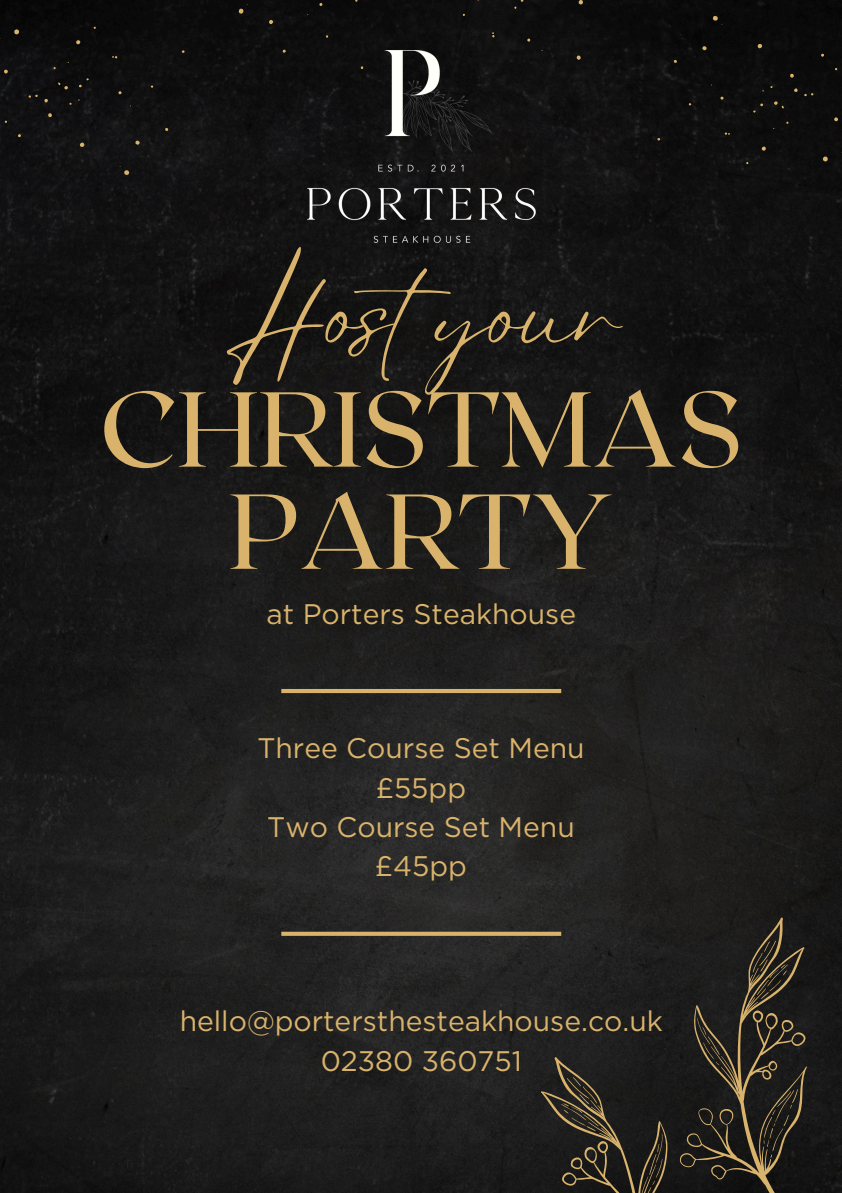
<style>
.page{position:relative;width:842px;height:1193px;background:#fff}
.page>*{position:absolute;margin:0;border:0;box-sizing:border-box;transform-origin:0 0}
.t1{font:106.05px "Roxborough CF";color:#d9b36c}
.t2{font:100.4px "Eyesome Script";color:#d9b36c}
.t3{font:28.3px "Gotham";color:#d9b36c}
</style>
<div class="page">
<img style="left:0;top:0;width:842px;height:1192px">
<div style="left:600px;top:916px;width:29px;height:125px;background:#202020"></div>
<svg style="left:629px;top:903px;width:213px;height:289px;background:#24211d"></svg>
<svg style="left:729px;top:1055px;width:38px;height:137px;background:#413929"></svg>
<svg style="left:457px;top:1041px;width:272px;height:151px;background:#262420"></svg>
<svg style="left:713px;top:16px;width:10px;height:9px"></svg>
<svg style="left:757px;top:44px;width:5px;height:4px"></svg>
<svg style="left:702px;top:46px;width:5px;height:4px"></svg>
<svg style="left:790px;top:74px;width:4px;height:4px"></svg>
<svg style="left:794px;top:88px;width:4px;height:4px"></svg>
<svg style="left:804px;top:93px;width:9px;height:3px"></svg>
<svg style="left:720px;top:97px;width:4px;height:3px"></svg>
<svg style="left:774px;top:101px;width:10px;height:7px"></svg>
<svg style="left:753px;top:103px;width:10px;height:10px"></svg>
<svg style="left:834px;top:117px;width:4px;height:4px"></svg>
<svg style="left:725px;top:132px;width:5px;height:3px"></svg>
<svg style="left:762px;top:147px;width:4px;height:4px"></svg>
<svg style="left:823px;top:156px;width:5px;height:6px"></svg>
<svg style="left:120px;top:166px;width:9px;height:9px"></svg>
<svg style="left:80px;top:142px;width:5px;height:5px"></svg>
<svg style="left:135px;top:141px;width:5px;height:4px"></svg>
<svg style="left:48px;top:113px;width:4px;height:4px"></svg>
<svg style="left:44px;top:99px;width:4px;height:4px"></svg>
<svg style="left:29px;top:94px;width:9px;height:4px"></svg>
<svg style="left:118px;top:91px;width:4px;height:3px"></svg>
<svg style="left:58px;top:82px;width:10px;height:7px"></svg>
<svg style="left:79px;top:78px;width:10px;height:9px"></svg>
<svg style="left:4px;top:69px;width:4px;height:4px"></svg>
<svg style="left:112px;top:56px;width:5px;height:3px"></svg>
<svg style="left:76px;top:40px;width:4px;height:4px"></svg>
<svg style="left:14px;top:29px;width:5px;height:6px"></svg>
<svg style="left:239px;top:4px;width:9px;height:10px"></svg>
<svg style="left:269px;top:20px;width:4px;height:4px"></svg>
<svg style="left:319px;top:3px;width:4px;height:3px"></svg>
<svg style="left:578px;top:0;width:5px;height:5px"></svg>
<svg style="left:577px;top:55px;width:4px;height:5px"></svg>
<svg style="left:527px;top:38px;width:3px;height:4px"></svg>
<svg style="left:514px;top:0;width:9px;height:9px"></svg>
<svg style="left:492px;top:32px;width:3px;height:5px"></svg>
<div style="left:281px;top:688px;width:280px;height:5px;background:#d9b36c"></div>
<svg style="left:281px;top:931px;width:280px;height:4px"></svg>
<img style="left:307px;top:51px;width:228px;height:192px">
<p class="t2" style="left:221px;top:248px;width:401px">Hostyour</p>
<p class="t1" style="left:100px;top:360px;width:644px">CHRISTMAS</p>
<p class="t1" style="left:229px;top:462px;width:386px">PARTY</p>
<p class="t3" style="left:266px;top:596px;width:311px">at Porters Steakhouse</p>
<h2 class="t3" style="left:257px;top:731px;width:329px">Three Course Set Menu</h2>
<h1 class="t3" style="left:376px;top:770px;width:92px">£55pp</h1>
<h1 class="t3" style="left:267px;top:809px;width:309px">Two Course Set Menu</h1>
<p class="t3" style="left:375px;top:848px;width:94px">£45pp</p>
<p class="t3" style="left:180px;top:1003px;width:485px">hello@portersthesteakhouse.co.uk</p>
<p class="t3" style="left:321px;top:1043px;width:203px">02380 360751</p>
</div>
